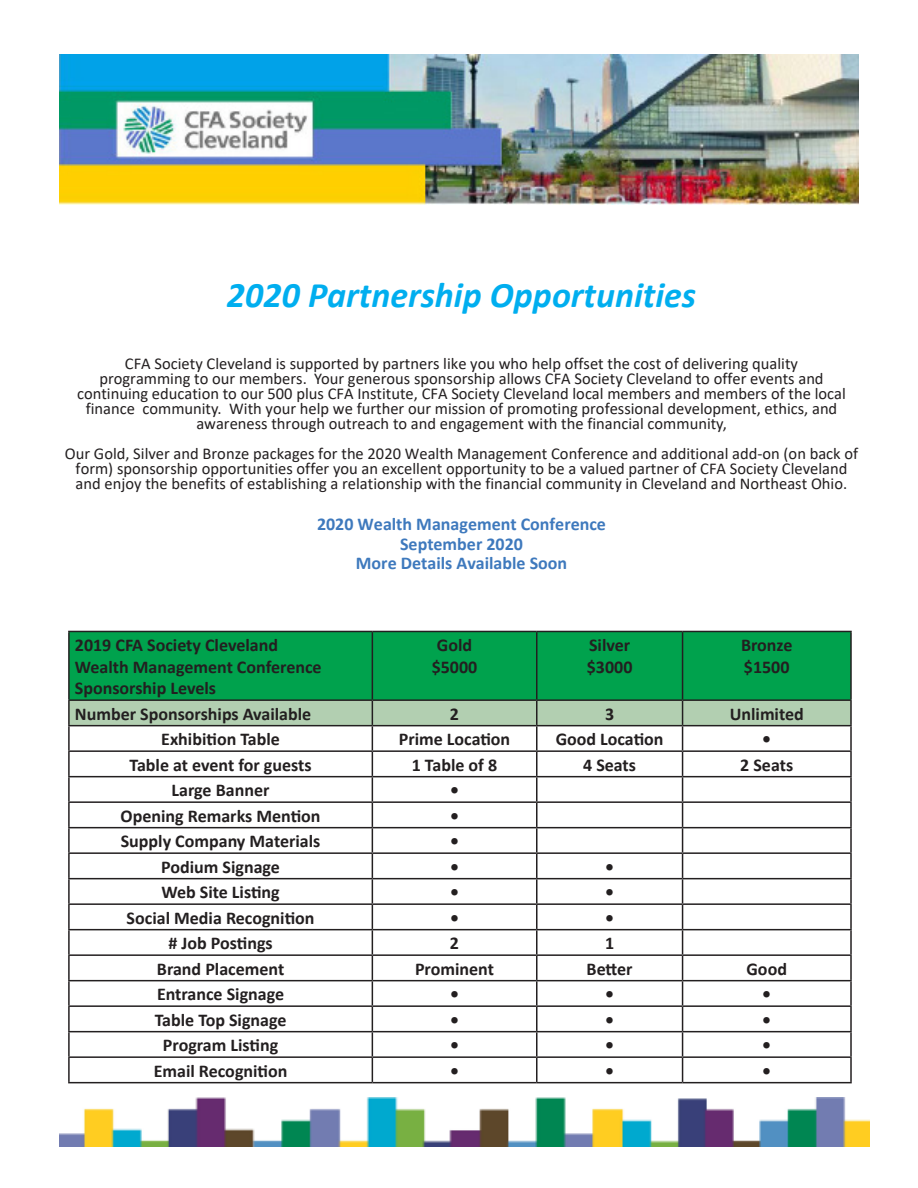
<style>
.page{position:relative;width:918px;height:1188px;background:#fff}
.page>*{position:absolute;margin:0;border:0;box-sizing:border-box;transform-origin:0 0}
.t1{font:italic 700 36px "Calibri";color:#00aeef}
.t2{font:700 18px "Calibri";color:#231f20}
.t3{font:700 18px/19.5px "Calibri";color:#3e79bd;text-align:center}
.t4{font:16.5px/15px "Calibri";color:#231f20;text-align:center}
</style>
<div class="page">
<div style="left:70px;top:632px;width:780px;height:67px;background:#00a24d"></div>
<hr style="left:68px;top:631px;width:304px;height:1px;background:#231f20">
<hr style="left:68px;top:632px;width:2px;height:67px;background:#231f20">
<hr style="left:372px;top:631px;width:165px;height:1px;background:#231f20">
<hr style="left:372px;top:632px;width:1px;height:67px;background:#231f20">
<hr style="left:537px;top:631px;width:146px;height:1px;background:#231f20">
<hr style="left:536px;top:632px;width:2px;height:67px;background:#231f20">
<hr style="left:683px;top:631px;width:169px;height:1px;background:#231f20">
<hr style="left:682px;top:632px;width:1px;height:67px;background:#231f20">
<hr style="left:850px;top:632px;width:2px;height:67px;background:#231f20">
<hr style="left:68px;top:699px;width:304px;height:2px;background:#231f20">
<hr style="left:68px;top:701px;width:2px;height:24px;background:#231f20">
<hr style="left:372px;top:699px;width:165px;height:2px;background:#231f20">
<hr style="left:537px;top:699px;width:146px;height:2px;background:#231f20">
<hr style="left:683px;top:699px;width:169px;height:2px;background:#231f20">
<hr style="left:850px;top:701px;width:2px;height:24px;background:#231f20">
<hr style="left:68px;top:725px;width:304px;height:1px;background:#231f20">
<hr style="left:68px;top:726px;width:2px;height:24px;background:#231f20">
<hr style="left:683px;top:725px;width:169px;height:1px;background:#231f20">
<hr style="left:850px;top:726px;width:2px;height:24px;background:#231f20">
<hr style="left:68px;top:750px;width:304px;height:2px;background:#231f20">
<hr style="left:68px;top:752px;width:2px;height:24px;background:#231f20">
<hr style="left:683px;top:750px;width:169px;height:2px;background:#231f20">
<hr style="left:850px;top:752px;width:2px;height:24px;background:#231f20">
<hr style="left:68px;top:776px;width:304px;height:1px;background:#231f20">
<hr style="left:68px;top:777px;width:2px;height:24px;background:#231f20">
<hr style="left:683px;top:776px;width:169px;height:1px;background:#231f20">
<hr style="left:850px;top:777px;width:2px;height:24px;background:#231f20">
<hr style="left:68px;top:801px;width:304px;height:2px;background:#231f20">
<hr style="left:68px;top:803px;width:2px;height:24px;background:#231f20">
<hr style="left:683px;top:801px;width:169px;height:2px;background:#231f20">
<hr style="left:850px;top:803px;width:2px;height:24px;background:#231f20">
<hr style="left:68px;top:827px;width:304px;height:1px;background:#231f20">
<hr style="left:68px;top:828px;width:2px;height:24px;background:#231f20">
<hr style="left:683px;top:827px;width:169px;height:1px;background:#231f20">
<hr style="left:850px;top:828px;width:2px;height:24px;background:#231f20">
<hr style="left:68px;top:852px;width:304px;height:2px;background:#231f20">
<hr style="left:68px;top:854px;width:2px;height:24px;background:#231f20">
<hr style="left:683px;top:852px;width:169px;height:2px;background:#231f20">
<hr style="left:850px;top:854px;width:2px;height:24px;background:#231f20">
<hr style="left:68px;top:878px;width:304px;height:1px;background:#231f20">
<hr style="left:68px;top:879px;width:2px;height:24px;background:#231f20">
<hr style="left:683px;top:878px;width:169px;height:1px;background:#231f20">
<hr style="left:850px;top:879px;width:2px;height:24px;background:#231f20">
<hr style="left:68px;top:903px;width:304px;height:2px;background:#231f20">
<hr style="left:68px;top:905px;width:2px;height:24px;background:#231f20">
<hr style="left:683px;top:903px;width:169px;height:2px;background:#231f20">
<hr style="left:850px;top:905px;width:2px;height:24px;background:#231f20">
<hr style="left:68px;top:929px;width:304px;height:1px;background:#231f20">
<hr style="left:68px;top:930px;width:2px;height:24px;background:#231f20">
<hr style="left:683px;top:929px;width:169px;height:1px;background:#231f20">
<hr style="left:850px;top:930px;width:2px;height:24px;background:#231f20">
<hr style="left:68px;top:954px;width:304px;height:2px;background:#231f20">
<hr style="left:68px;top:956px;width:2px;height:24px;background:#231f20">
<hr style="left:683px;top:954px;width:169px;height:2px;background:#231f20">
<hr style="left:850px;top:956px;width:2px;height:24px;background:#231f20">
<hr style="left:68px;top:1032px;width:2px;height:24px;background:#231f20">
<hr style="left:850px;top:1032px;width:2px;height:24px;background:#231f20">
<hr style="left:68px;top:1056px;width:304px;height:2px;background:#231f20">
<hr style="left:68px;top:1058px;width:2px;height:24px;background:#231f20">
<hr style="left:683px;top:1056px;width:169px;height:2px;background:#231f20">
<svg style="left:69px;top:700px;width:782px;height:382px"></svg>
<hr style="left:850px;top:1058px;width:2px;height:24px;background:#231f20">
<hr style="left:68px;top:1082px;width:304px;height:1px;background:#231f20">
<hr style="left:372px;top:1082px;width:165px;height:1px;background:#231f20">
<hr style="left:537px;top:1082px;width:146px;height:1px;background:#231f20">
<hr style="left:683px;top:1082px;width:169px;height:1px;background:#231f20">
<hr style="left:68px;top:980px;width:304px;height:1px;background:#231f20">
<hr style="left:68px;top:981px;width:2px;height:24px;background:#231f20">
<hr style="left:372px;top:980px;width:165px;height:1px;background:#231f20">
<hr style="left:537px;top:980px;width:146px;height:1px;background:#231f20">
<hr style="left:683px;top:980px;width:169px;height:1px;background:#231f20">
<hr style="left:850px;top:981px;width:2px;height:24px;background:#231f20">
<hr style="left:68px;top:1005px;width:304px;height:2px;background:#231f20">
<hr style="left:68px;top:1007px;width:2px;height:24px;background:#231f20">
<hr style="left:372px;top:1005px;width:165px;height:2px;background:#231f20">
<hr style="left:537px;top:1005px;width:146px;height:2px;background:#231f20">
<hr style="left:683px;top:1005px;width:169px;height:2px;background:#231f20">
<hr style="left:850px;top:1007px;width:2px;height:24px;background:#231f20">
<hr style="left:68px;top:1031px;width:304px;height:1px;background:#231f20">
<hr style="left:372px;top:1031px;width:165px;height:1px;background:#231f20">
<hr style="left:537px;top:1031px;width:146px;height:1px;background:#231f20">
<hr style="left:683px;top:1031px;width:169px;height:1px;background:#231f20">
<img style="left:59px;top:54px;width:800px;height:150px">
<img style="left:59px;top:1097px;width:810px;height:50px">
<p class="t1" style="left:227px;top:270px;width:471px">2020 Partnership Opportunities</p>
<p class="t4" style="left:77px;top:356px;width:770px">CFA Society Cleveland is supported by partners like you who help offset the cost of delivering quality<br>programming to our members. Your generous sponsorship allows CFA Society Cleveland to offer events and continuing education to our 500 plus CFA Institute, CFA Society Cleveland local members and members of the local finance community. With your help we further our mission of promoting professional development, ethics, and awareness through outreach to and engagement with the financial community,</p>
<p class="t4" style="left:65px;top:446px;width:795px">Our Gold, Silver and Bronze packages for the 2020 Wealth Management Conference and additional add-on (on back of form) sponsorship opportunities offer you an excellent opportunity to be a valued partner of CFA Society Cleveland and enjoy the benefits of establishing a relationship with the financial community in Cleveland and Northeast Ohio.</p>
<p class="t3" style="left:317px;top:514px;width:290px">2020 Wealth Management Conference<br>September 2020<br>More Details Available Soon</p>
<p class="t2" style="left:75px;top:632px;width:205px">2019 CFA Society Cleveland</p>
<p class="t2" style="left:75px;top:654px;width:248px">Wealth Management Conference</p>
<p class="t2" style="left:75px;top:675px;width:143px">Sponsorship Levels</p>
<p class="t2" style="left:437px;top:632px;width:37px">Gold</p>
<p class="t2" style="left:432px;top:654px;width:47px">$5000</p>
<p class="t2" style="left:589px;top:632px;width:43px">Silver</p>
<p class="t2" style="left:587px;top:654px;width:47px">$3000</p>
<p class="t2" style="left:741px;top:632px;width:53px">Bronze</p>
<p class="t2" style="left:744px;top:654px;width:47px">$1500</p>
<p class="t2" style="left:75px;top:701px;width:238px">Number Sponsorships Available</p>
<p class="t2" style="left:450px;top:701px;width:11px">2</p>
<p class="t2" style="left:605px;top:701px;width:11px">3</p>
<p class="t2" style="left:730px;top:701px;width:76px">Unlimited</p>
<p class="t2" style="left:161px;top:726px;width:120px">Exhibition Table</p>
<p class="t2" style="left:399px;top:726px;width:113px">Prime Location</p>
<p class="t2" style="left:556px;top:726px;width:109px">Good Location</p>
<p class="t2" style="left:762px;top:726px;width:10px">•</p>
<p class="t2" style="left:130px;top:752px;width:184px">Table at event for guests</p>
<p class="t2" style="left:412px;top:752px;width:87px">1 Table of 8</p>
<p class="t2" style="left:583px;top:752px;width:54px">4 Seats</p>
<p class="t2" style="left:740px;top:752px;width:54px">2 Seats</p>
<p class="t2" style="left:172px;top:777px;width:99px">Large Banner</p>
<p class="t2" style="left:450px;top:777px;width:10px">•</p>
<p class="t2" style="left:121px;top:803px;width:202px">Opening Remarks Mention</p>
<p class="t2" style="left:450px;top:803px;width:10px">•</p>
<p class="t2" style="left:121px;top:829px;width:201px">Supply Company Materials</p>
<p class="t2" style="left:450px;top:829px;width:10px">•</p>
<p class="t2" style="left:161px;top:854px;width:120px">Podium Signage</p>
<p class="t2" style="left:450px;top:854px;width:10px">•</p>
<p class="t2" style="left:605px;top:854px;width:10px">•</p>
<p class="t2" style="left:161px;top:880px;width:120px">Web Site Listing</p>
<p class="t2" style="left:450px;top:880px;width:10px">•</p>
<p class="t2" style="left:605px;top:880px;width:10px">•</p>
<p class="t2" style="left:127px;top:905px;width:189px">Social Media Recognition</p>
<p class="t2" style="left:450px;top:905px;width:10px">•</p>
<p class="t2" style="left:605px;top:905px;width:10px">•</p>
<p class="t2" style="left:168px;top:931px;width:106px"># Job Postings</p>
<p class="t2" style="left:450px;top:931px;width:11px">2</p>
<p class="t2" style="left:605px;top:931px;width:11px">1</p>
<p class="t2" style="left:157px;top:956px;width:129px">Brand Placement</p>
<p class="t2" style="left:415px;top:956px;width:80px">Prominent</p>
<p class="t2" style="left:587px;top:956px;width:48px">Better</p>
<p class="t2" style="left:747px;top:956px;width:42px">Good</p>
<p class="t2" style="left:157px;top:982px;width:129px">Entrance Signage</p>
<p class="t2" style="left:450px;top:982px;width:10px">•</p>
<p class="t2" style="left:605px;top:982px;width:10px">•</p>
<p class="t2" style="left:762px;top:982px;width:10px">•</p>
<p class="t2" style="left:155px;top:1007px;width:133px">Table Top Signage</p>
<p class="t2" style="left:450px;top:1007px;width:10px">•</p>
<p class="t2" style="left:605px;top:1007px;width:10px">•</p>
<p class="t2" style="left:762px;top:1007px;width:10px">•</p>
<p class="t2" style="left:163px;top:1033px;width:117px">Program Listing</p>
<p class="t2" style="left:450px;top:1033px;width:10px">•</p>
<p class="t2" style="left:605px;top:1033px;width:10px">•</p>
<p class="t2" style="left:762px;top:1033px;width:10px">•</p>
<p class="t2" style="left:154px;top:1058px;width:135px">Email Recognition</p>
<p class="t2" style="left:450px;top:1058px;width:10px">•</p>
<p class="t2" style="left:605px;top:1058px;width:10px">•</p>
<p class="t2" style="left:762px;top:1058px;width:10px">•</p>
</div>
